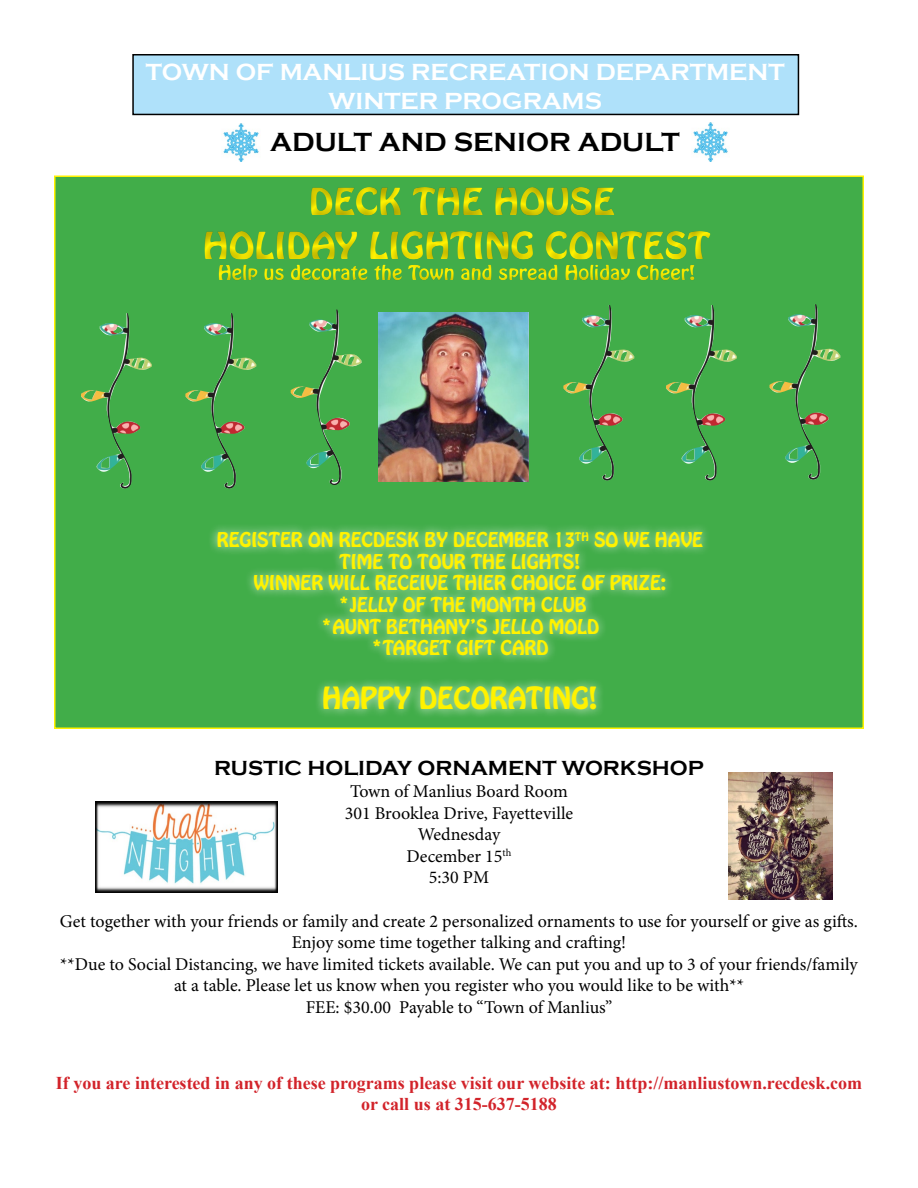
<style>
.page{position:relative;width:918px;height:1188px;background:#fff}
.page>*{position:absolute;margin:0;border:0;box-sizing:border-box;transform-origin:0 0}
.t1{font:33px/43.2px "Hobo Std";color:#fff200;text-align:center;scale:1.1 1}
.t2{font:700 27px "Copperplate Gothic";color:#000}
.t3{font:27px "Hobo Std";color:#fff200}
.t4{font:700 24px/28.8px "Copperplate Gothic";color:#fff;text-align:center}
.t5{font:700 21px "Copperplate Gothic";color:#000}
.t6{font:18px/21.6px "Minion Pro";color:#000;text-align:center}
.t7{font:18px/21.6px "Hobo Std";color:#fff200;text-align:center}
.t8{font:700 18px/21.6px "Times New Roman";color:#d2232a;text-align:center}
.t9{font:18px "Hobo Std";color:#fff200;scale:1.1 1}
</style>
<div class="page">
<div style="left:133px;top:55px;width:665px;height:59px;background:#afe1fa"></div>
<div style="left:132px;top:54px;width:667px;height:61px;border:2px solid #000"></div>
<div style="left:54px;top:176px;width:810px;height:553px;background:#41ad49;border:2px solid #fff200"></div>
<img style="left:378px;top:313px;width:150px;height:168px">
<img style="left:291px;top:310px;width:71px;height:175px">
<div style="left:189px;top:175px;width:537px;height:119px;background:#000;opacity:.5"></div>
<div style="left:208px;top:522px;width:504px;height:197px;background:#fff;opacity:.75"></div>
<img style="left:185px;top:313px;width:71px;height:176px">
<img style="left:81px;top:313px;width:71px;height:176px">
<img style="left:563px;top:305px;width:71px;height:176px">
<img style="left:666px;top:305px;width:71px;height:176px">
<img style="left:770px;top:304px;width:70px;height:176px">
<img style="left:95px;top:802px;width:182px;height:91px">
<img style="left:728px;top:773px;width:105px;height:127px">
<img style="left:693px;top:122px;width:35px;height:39px">
<img style="left:223px;top:123px;width:36px;height:39px">
<h3 class="t4" style="left:146px;top:58px;width:640px">TOWN OF MANLIUS RECREATION DEPARTMENT<br>WINTER PROGRAMS</h3>
<h2 class="t2" style="left:270px;top:127px;width:411px">ADULT AND SENIOR ADULT</h2>
<h1 class="t1" style="left:203px;top:181px;width:463px">Deck the House<br>Holiday Lighting Contest</h1>
<p class="t9" style="left:218px;top:260px;width:436px">Help us decorate the Town and spread Holiday Cheer!</p>
<p class="t7" style="left:217px;top:529px;width:488px">REGISTER ON RECDESK BY DECEMBER 13<sup>TH</sup> SO WE HAVE<br>TIME TO TOUR THE LIGHTS!<br>WINNER WILL RECEIVE THIER CHOICE OF PRIZE:<br>*JELLY OF THE MONTH CLUB<br>*AUNT BETHANY’S JELLO MOLD<br>*TARGET GIFT CARD</p>
<h2 class="t3" style="left:322px;top:680px;width:277px">HAPPY DECORATING!</h2>
<p class="t5" style="left:214px;top:757px;width:491px">RUSTIC HOLIDAY ORNAMENT WORKSHOP</p>
<p class="t6" style="left:345px;top:781px;width:230px">Town of Manlius Board Room<br>301 Brooklea Drive, Fayetteville<br>Wednesday<br>December 15<sup>th<br></sup>5:30 PM</p>
<p class="t6" style="left:60px;top:910px;width:800px">Get together with your friends or family and create 2 personalized ornaments to use for yourself or give as gifts.<br>Enjoy some time together talking and crafting!<br>**Due to Social Distancing, we have limited tickets available. We can put you and up to 3 of your friends/family at a table. Please let us know when you register who you would like to be with**<br>FEE: $30.00 Payable to “Town of Manlius”</p>
<p class="t8" style="left:56px;top:1071px;width:808px">If you are interested in any of these programs please visit our website at: http://manliustown.recdesk.com or call us at 315-637-5188</p>
</div>
